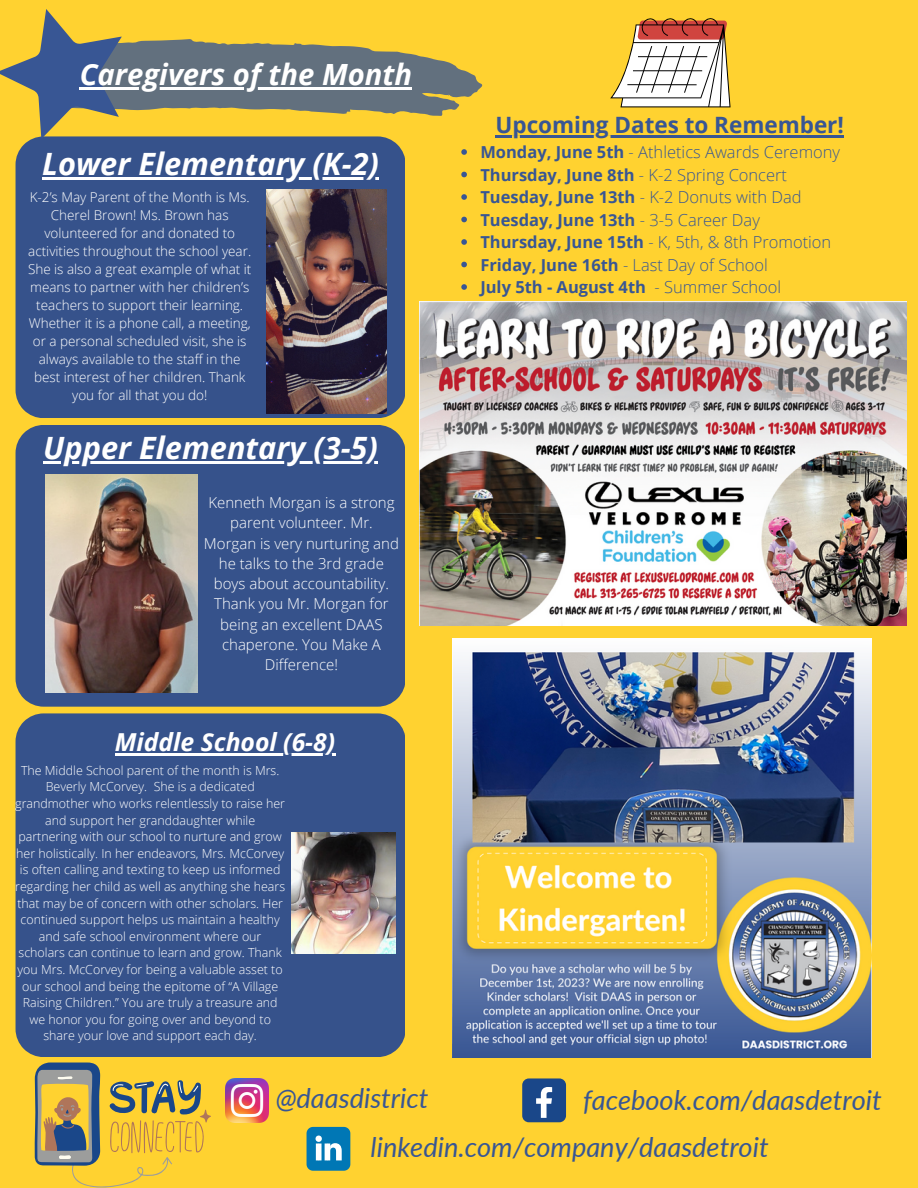
<style>
.page{position:relative;width:918px;height:1188px;background:#ffd230}
.page>*{position:absolute;margin:0;border:0;box-sizing:border-box;transform-origin:0 0}
.t1{font:italic 700 30.75px "Open Sans";color:#fff}
.t2{font:italic 700 29.25px "Open Sans";color:#fff}
.t3{font:italic 27.3px "Lato";color:#385694}
.t4{font:italic 700 24.75px "Open Sans";color:#fff}
.t5{font:700 22.5px "Open Sans";color:#385694}
.t6{font:300 16.5px "Open Sans";color:#385694}
.t7{font:700 16.5px "Open Sans";color:#385694}
.t8{font:300 15px/20.2px "Open Sans";color:#fff;text-align:center}
.t9{font:300 13.5px/18px "Open Sans";color:#fff;text-align:center}
.t10{font:300 12.45px/16.6px "Open Sans";color:#fff;text-align:center}
.s1{font-weight:700}
.s2{font-weight:300}
</style>
<div class="page">
<div style="left:16px;top:146px;width:389px;height:272px;background:#36528b"></div>
<div style="left:522px;top:1078px;width:44px;height:44px;background:#1a4789;border-radius:7px"></div>
<svg style="left:536px;top:1087px;width:16px;height:31px"></svg>
<img style="left:225px;top:1078px;width:44px;height:44px">
<svg style="left:307px;top:1127px;width:43px;height:44px;background:#3291bf"></svg>
<div style="left:16px;top:425px;width:389px;height:281px;background:#36528b"></div>
<div style="left:16px;top:713px;width:389px;height:344px;background:#36528b"></div>
<svg style="left:47px;top:39px;width:436px;height:123px;fill:#62707e"></svg>
<svg style="left:610px;top:18px;width:121px;height:89px"></svg>
<svg style="left:0;top:9px;width:143px;height:137px"></svg>
<svg style="left:35px;top:1063px;width:176px;height:125px"></svg>
<img style="left:266px;top:190px;width:121px;height:224px">
<img style="left:46px;top:474px;width:151px;height:218px">
<img style="left:452px;top:638px;width:420px;height:420px">
<img style="left:419px;top:302px;width:487px;height:324px">
<img style="left:292px;top:832px;width:103px;height:122px">
<hr style="left:80px;top:87px;width:332px;height:2px;background:#fff">
<svg style="left:461px;top:149px;width:6px;height:6px"></svg>
<svg style="left:461px;top:172px;width:6px;height:5px"></svg>
<svg style="left:461px;top:194px;width:6px;height:6px"></svg>
<svg style="left:461px;top:217px;width:6px;height:5px"></svg>
<svg style="left:461px;top:239px;width:6px;height:6px"></svg>
<svg style="left:461px;top:262px;width:6px;height:5px"></svg>
<svg style="left:461px;top:284px;width:6px;height:6px"></svg>
<hr style="left:495px;top:136px;width:349px;height:2px;background:#385694">
<hr style="left:42px;top:177px;width:337px;height:2px;background:#fff">
<hr style="left:43px;top:461px;width:335px;height:3px;background:#fff">
<hr style="left:115px;top:754px;width:221px;height:2px;background:#fff">
<p class="t2" style="left:80px;top:54px;width:334px">Caregivers of the Month</p>
<p class="t1" style="left:42px;top:142px;width:338px">Lower Elementary (K-2)</p>
<p class="t9" style="left:28px;top:188px;width:225px">K-2’s May Parent of the Month is Ms.<br>Cherel Brown! Ms. Brown has volunteered for and donated to activities throughout the school year.<br>She is also a great example of what it means to partner with her children’s teachers to support their learning.<br>Whether it is a phone call, a meeting, or a personal scheduled visit, she is always available to the staff in the best interest of her children. Thank you for all that you do!</p>
<p class="t1" style="left:43px;top:426px;width:336px">Upper Elementary (3-5)</p>
<p class="t8" style="left:204px;top:492px;width:196px">Kenneth Morgan is a strong parent volunteer. Mr.<br>Morgan is very nurturing and he talks to the 3rd grade boys about accountability.<br>Thank you Mr. Morgan for being an excellent DAAS chaperone. You Make A<br>Difference!</p>
<p class="t4" style="left:115px;top:725px;width:222px">Middle School (6-8)</p>
<p class="t10" style="left:15px;top:762px;width:272px">The Middle School parent of the month is Mrs.<br>Beverly McCorvey. She is a dedicated grandmother who works relentlessly to raise her and support her granddaughter while partnering with our school to nurture and grow her holistically. In her endeavors, Mrs. McCorvey is often calling and texting to keep us informed regarding her child as well as anything she hears that may be of concern with other scholars. Her continued support helps us maintain a healthy and safe school environment where our scholars can continue to learn and grow. Thank you Mrs. McCorvey for being a valuable asset to our school and being the epitome of “A Village Raising Children.” You are truly a treasure and we honor you for going over and beyond to share your love and support each day.</p>
<p class="t5" style="left:495px;top:109px;width:350px">Upcoming Dates to Remember!</p>
<p class="t6" style="left:480px;top:141px;width:361px"><span class="s1">Monday, June 5th</span> - Athletics Awards Ceremony</p>
<p class="t6" style="left:480px;top:163px;width:308px"><span class="s1">Thursday, June 8th</span> - K-2 Spring Concert</p>
<p class="t6" style="left:480px;top:186px;width:323px"><span class="s1">Tuesday, June 13th</span> - K-2 Donuts with Dad</p>
<p class="t7" style="left:480px;top:208px;width:281px">Tuesday, June 13th <span class="s2">- 3-5 Career Day</span></p>
<p class="t6" style="left:480px;top:231px;width:353px"><span class="s1">Thursday, June 15th</span> - K, 5th, &amp; 8th Promotion</p>
<p class="t6" style="left:480px;top:253px;width:289px"><span class="s1">Friday, June 16th</span> - Last Day of School</p>
<p class="t7" style="left:480px;top:276px;width:302px">July 5th - August 4th <span class="s2">- Summer School</span></p>
<p class="t3" style="left:276px;top:1081px;width:154px">@daasdistrict</p>
<p class="t3" style="left:583px;top:1083px;width:300px">facebook.com/daasdetroit</p>
<p class="t3" style="left:371px;top:1130px;width:400px">linkedin.com/company/daasdetroit</p>
</div>
